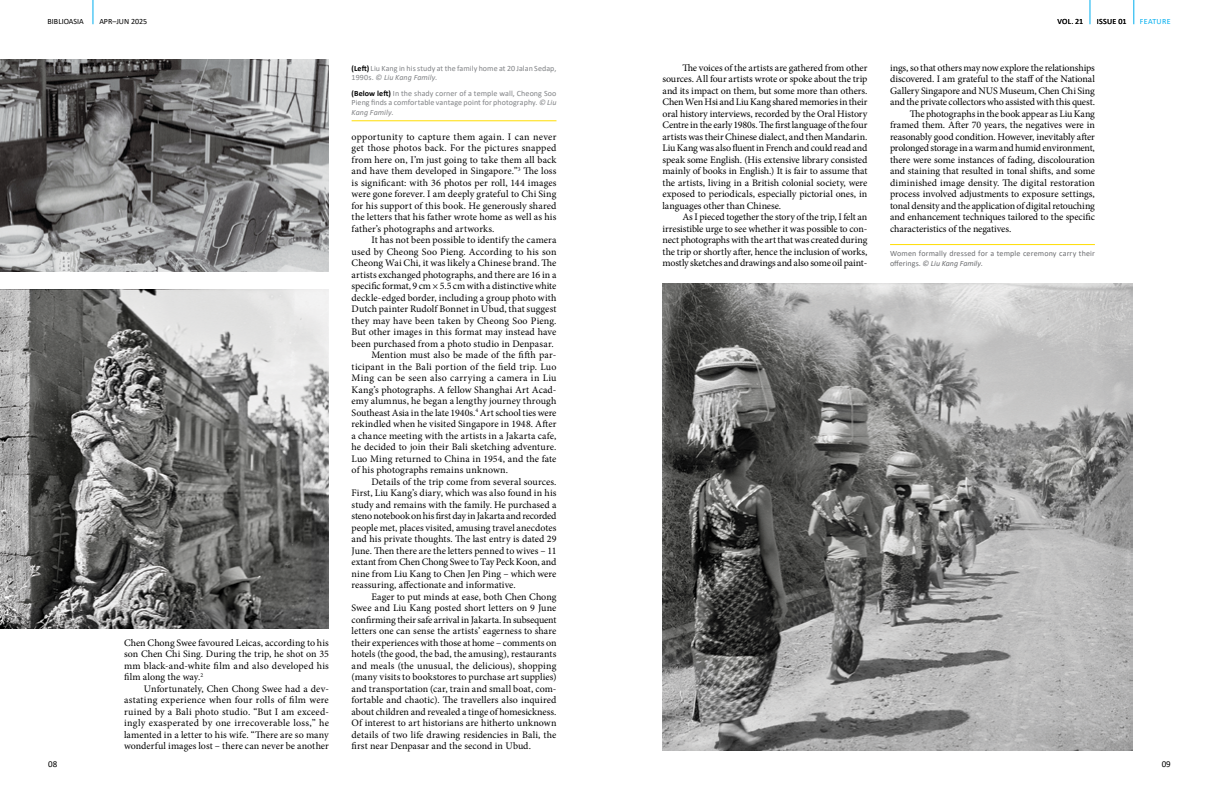
<style>
.page{position:relative;width:1219px;height:794px;background:#fff}
.page>*{position:absolute;margin:0;border:0;box-sizing:border-box;transform-origin:0 0}
.t1{font:10px/11.5px "Minion Pro";color:#000;text-align:justify}
.t2{font:10px "Minion Pro";letter-spacing:-.02em;color:#000}
.t3{font:10px "Minion Pro";letter-spacing:.02em;color:#000}
.t4{font:10px "Minion Pro";letter-spacing:-.025em;color:#000}
.t5{font:10px "Minion Pro";letter-spacing:.03em;color:#000}
.t6{font:9px "Calibri";color:#000}
.t7{font:8px/9.6px "Calibri";letter-spacing:.01em;color:#808285}
.t8{font:8px/9.6px "Calibri";letter-spacing:.02em;color:#6d6e71}
.t9{font:8px "Calibri";color:#000}
.t10{font:8px "Calibri";letter-spacing:.04em;color:#00aeef}
.s1{font-weight:700;color:#000}
.s2{font-style:italic}
</style>
<div class="page">
<img style="left:662px;top:283px;width:470px;height:467px">
<img style="left:0;top:289px;width:329px;height:339px">
<hr style="left:890px;top:244px;width:205px;height:1px;background:#fd0">
<hr style="left:352px;top:120px;width:204px;height:1px;background:#fd0">
<img style="left:0;top:59px;width:329px;height:213px">
<svg style="left:93px;top:0;width:1px;height:24px"></svg>
<svg style="left:1090px;top:0;width:1px;height:24px"></svg>
<svg style="left:1133px;top:0;width:1px;height:24px"></svg>
<p class="t9" style="left:48px;top:16px;width:38px">BIBLIOASIA</p>
<p class="t9" style="left:99px;top:16px;width:49px">APR–JUN 2025</p>
<p class="t9" style="left:1057px;top:16px;width:27px">VOL. 21</p>
<p class="t9" style="left:1097px;top:16px;width:31px">ISSUE 01</p>
<p class="t10" style="left:1140px;top:16px;width:32px">FEATURE</p>
<p class="t1" style="left:124px;top:637px;width:206px">Chen Chong Swee favoured Leicas, according to his son Chen Chi Sing. During the trip, he shot on 35 mm black-and-white film and also developed his film along the way.<sup>2</sup></p>
<p class="t1" style="left:124px;top:683px;width:206px;text-indent:20px">Unfortunately, Chen Chong Swee had a dev&shy;astating experience when four rolls of film were ruined by a Bali photo studio. “But I am exceed&shy;ingly exasperated by one irrecoverable loss,” he lamented in a letter to his wife. “There are so many wonderful images lost – there can never be another</p>
<p class="t7" style="left:352px;top:63px;width:206px"><span class="s1">(Left)</span> Liu Kang in his study at the family home at 20 Jalan Sedap,<br>1990s. <span class="s2">© Liu Kang Family</span>.</p>
<p class="t7" style="left:352px;top:88px;width:206px;text-align:justify"><span class="s1">(Below left)</span> In the shady corner of a temple wall, Cheong Soo Pieng finds a comfortable vantage point for photography. <span class="s2">© Liu Kang Family</span>.</p>
<p class="t1" style="left:352px;top:131px;width:206px">opportunity to capture them again. I can never get those photos back. For the pictures snapped from here on, I’m just going to take them all back and have them developed in Singapore.”<sup>3</sup> The loss is significant: with 36 photos per roll, 144 images were gone forever. I am deeply grateful to Chi Sing for his support of this book. He generously shared the letters that his father wrote home as well as his father’s photographs and artworks.</p>
<p class="t1" style="left:371px;top:234px;width:187px">It has not been possible to identify the camera</p>
<p class="t1" style="left:352px;top:246px;width:206px">used by Cheong Soo Pieng. According to his son</p>
<p class="t1" style="left:352px;top:257px;width:206px">Cheong Wai Chi, it was likely a Chinese brand. The</p>
<p class="t1" style="left:352px;top:269px;width:206px">artists exchanged photographs, and there are 16 in a</p>
<p class="t1" style="left:352px;top:280px;width:206px">specific format, 9 cm × 5.5 cm with a distinctive white</p>
<p class="t1" style="left:352px;top:292px;width:206px">deckle-edged border, including a group photo with</p>
<p class="t1" style="left:352px;top:303px;width:206px">Dutch painter Rudolf Bonnet in Ubud, that suggest</p>
<p class="t1" style="left:352px;top:315px;width:206px">they may have been taken by Cheong Soo Pieng.</p>
<p class="t1" style="left:352px;top:326px;width:206px">But other images in this format may instead have</p>
<p class="t1" style="left:352px;top:338px;width:204px">been purchased from a photo studio in Denpasar.</p>
<p class="t1" style="left:371px;top:349px;width:187px">Mention must also be made of the fifth par-</p>
<p class="t1" style="left:352px;top:361px;width:206px">ticipant in the Bali portion of the field trip. Luo</p>
<p class="t5" style="left:352px;top:371px;width:206px">Ming can be seen also carrying a camera in Liu</p>
<p class="t1" style="left:352px;top:384px;width:206px">Kang’s photographs. A fellow Shanghai Art Acad-</p>
<p class="t1" style="left:352px;top:395px;width:206px">emy alumnus, he began a lengthy journey through</p>
<p class="t1" style="left:352px;top:407px;width:206px">Southeast Asia in the late 1940s.<sup>4</sup> Art school ties were</p>
<p class="t1" style="left:352px;top:418px;width:206px">rekindled when he visited Singapore in 1948. After</p>
<p class="t3" style="left:352px;top:429px;width:206px">a chance meeting with the artists in a Jakarta cafe,</p>
<p class="t1" style="left:352px;top:441px;width:206px">he decided to join their Bali sketching adventure.</p>
<p class="t1" style="left:352px;top:453px;width:206px">Luo Ming returned to China in 1954, and the fate</p>
<p class="t1" style="left:352px;top:464px;width:158px">of his photographs remains unknown.</p>
<p class="t1" style="left:371px;top:476px;width:187px">Details of the trip come from several sources.</p>
<p class="t1" style="left:352px;top:487px;width:206px">First, Liu Kang’s diary, which was also found in his</p>
<p class="t1" style="left:352px;top:499px;width:206px">study and remains with the family. He purchased a</p>
<p class="t2" style="left:352px;top:509px;width:206px">steno notebook on his first day in Jakarta and recorded</p>
<p class="t1" style="left:352px;top:522px;width:206px">people met, places visited, amusing travel anecdotes</p>
<p class="t1" style="left:352px;top:533px;width:206px">and his private thoughts. The last entry is dated 29</p>
<p class="t1" style="left:352px;top:545px;width:206px">June. Then there are the letters penned to wives – 11</p>
<p class="t2" style="left:352px;top:555px;width:206px">extant from Chen Chong Swee to Tay Peck Koon, and</p>
<p class="t1" style="left:352px;top:568px;width:206px">nine from Liu Kang to Chen Jen Ping – which were</p>
<p class="t1" style="left:352px;top:579px;width:166px">reassuring, affectionate and informative.</p>
<p class="t1" style="left:371px;top:591px;width:187px">Eager to put minds at ease, both Chen Chong</p>
<p class="t1" style="left:352px;top:602px;width:206px">Swee and Liu Kang posted short letters on 9 June</p>
<p class="t1" style="left:352px;top:614px;width:206px">confirming their safe arrival in Jakarta. In subsequent</p>
<p class="t1" style="left:352px;top:625px;width:206px">letters one can sense the artists’ eagerness to share</p>
<p class="t1" style="left:352px;top:637px;width:206px">their experiences with those at home – comments on</p>
<p class="t1" style="left:352px;top:648px;width:206px">hotels (the good, the bad, the amusing), restaurants</p>
<p class="t1" style="left:352px;top:660px;width:206px">and meals (the unusual, the delicious), shopping</p>
<p class="t1" style="left:352px;top:671px;width:206px">(many visits to bookstores to purchase art supplies)</p>
<p class="t1" style="left:352px;top:683px;width:206px">and transportation (car, train and small boat, com-</p>
<p class="t1" style="left:352px;top:694px;width:206px">fortable and chaotic). The travellers also inquired</p>
<p class="t1" style="left:352px;top:706px;width:206px">about children and revealed a tinge of homesickness.</p>
<p class="t1" style="left:352px;top:717px;width:206px">Of interest to art historians are hitherto unknown</p>
<p class="t1" style="left:352px;top:729px;width:206px">details of two life drawing residencies in Bali, the</p>
<p class="t1" style="left:352px;top:740px;width:181px">first near Denpasar and the second in Ubud.</p>
<p class="t1" style="left:662px;top:62px;width:206px;text-indent:20px">The voices of the artists are gathered from other sources. All four artists wrote or spoke about the trip and its impact on them, but some more than others.<br>Chen Wen Hsi and Liu Kang shared memories in their oral history interviews, recorded by the Oral History Centre in the early 1980s. The first language of the four artists was their Chinese dialect, and then Mandarin.<br>Liu Kang was also fluent in French and could read and speak some English. (His extensive library consisted mainly of books in English.) It is fair to assume that the artists, living in a British colonial society, were exposed to periodicals, especially pictorial ones, in languages other than Chinese.</p>
<p class="t1" style="left:662px;top:211px;width:206px;text-indent:20px">As I pieced together the story of the trip, I felt an irresistible urge to see whether it was possible to con&shy;nect photographs with the art that was created during the trip or shortly after, hence the inclusion of works, mostly sketches and drawings and also some oil paint-</p>
<p class="t1" style="left:890px;top:62px;width:206px">ings, so that others may now explore the relationships</p>
<p class="t1" style="left:890px;top:73px;width:206px">discovered. I am grateful to the staff of the National</p>
<p class="t1" style="left:890px;top:85px;width:206px">Gallery Singapore and NUS Museum, Chen Chi Sing</p>
<p class="t1" style="left:890px;top:96px;width:206px">and the private collectors who assisted with this quest.</p>
<p class="t1" style="left:910px;top:108px;width:187px">The photographs in the book appear as Liu Kang</p>
<p class="t1" style="left:890px;top:119px;width:206px">framed them. After 70 years, the negatives were in</p>
<p class="t1" style="left:890px;top:131px;width:206px">reasonably good condition. However, inevitably after</p>
<p class="t4" style="left:890px;top:141px;width:206px">prolonged storage in a warm and humid environment,</p>
<p class="t1" style="left:890px;top:154px;width:206px">there were some instances of fading, discolouration</p>
<p class="t1" style="left:890px;top:165px;width:206px">and staining that resulted in tonal shifts, and some</p>
<p class="t1" style="left:890px;top:177px;width:206px">diminished image density. The digital restoration</p>
<p class="t1" style="left:890px;top:188px;width:206px">process involved adjustments to exposure settings,</p>
<p class="t2" style="left:890px;top:199px;width:206px">tonal density and the application of digital retouching</p>
<p class="t1" style="left:890px;top:211px;width:206px">and enhancement techniques tailored to the specific</p>
<p class="t1" style="left:890px;top:223px;width:123px">characteristics of the negatives.</p>
<p class="t8" style="left:890px;top:249px;width:206px">Women formally dressed for a temple ceremony carry their offerings. <span class="s2">© Liu Kang Family</span>.</p>
<p class="t6" style="left:48px;top:757px;width:11px">08</p>
<p class="t6" style="left:1162px;top:757px;width:11px">09</p>
</div>
